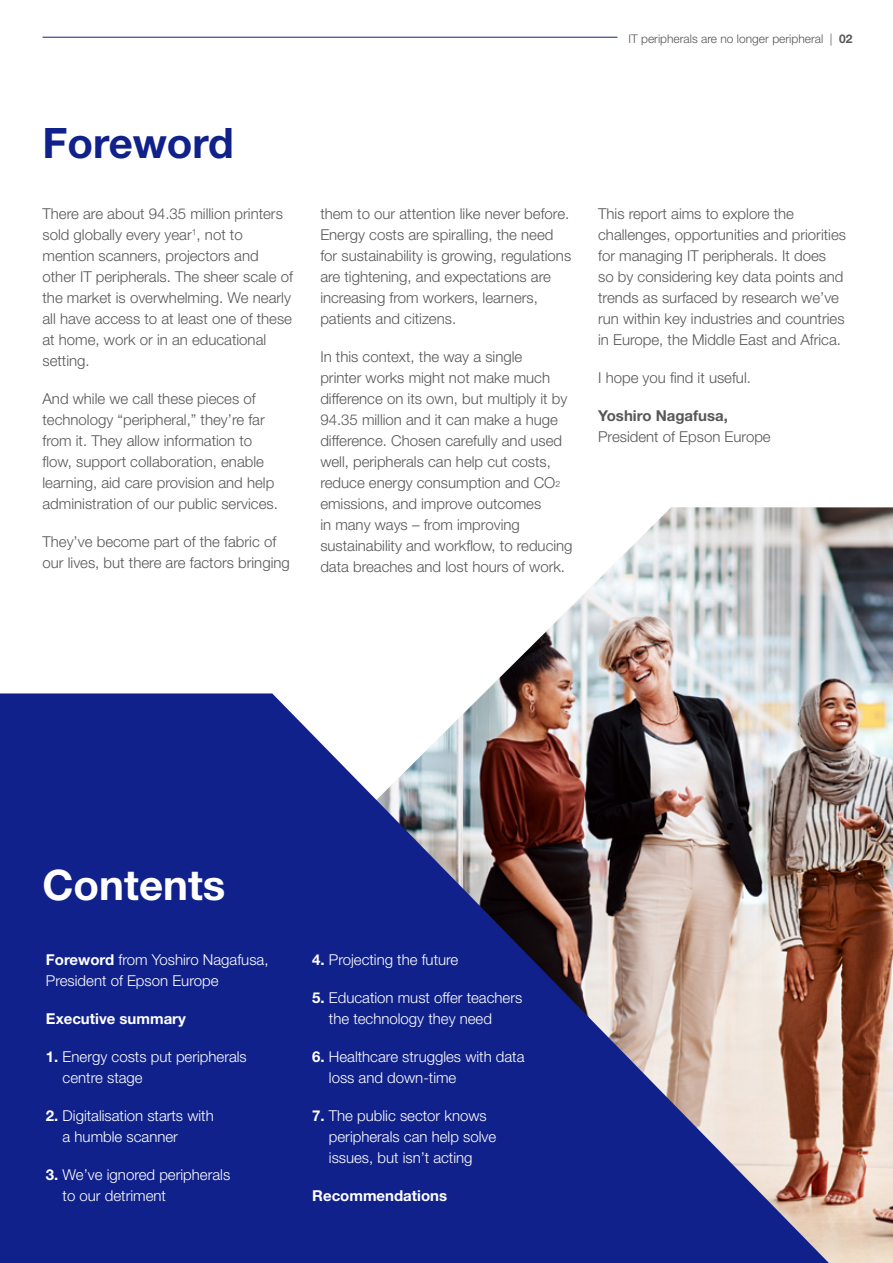
<style>
.page{position:relative;width:893px;height:1263px;background:#fff}
.page>*{position:absolute;margin:0;border:0;box-sizing:border-box;transform-origin:0 0}
.t1{font:700 42px "Helvetica Neue LT Std";color:#10218b}
.t2{font:700 42px "Helvetica Neue LT Std";color:#fff}
.t3{font:300 15px/21px "Helvetica Neue LT Std";color:#575756}
.t4{font:300 15px/21px "Helvetica Neue LT Std";color:#fff}
.t5{font:700 15px "Helvetica Neue LT Std";color:#fff}
.t6{font:300 12px "Helvetica Neue LT Std";color:#575756}
.s1{font-weight:700}
.s2{font-size:8.7px}
</style>
<div class="page">
<img style="left:484px;top:507px;width:409px;height:756px">
<svg style="left:0;top:693px;width:829px;height:570px;background:#42478b"></svg>
<hr style="left:43px;top:37px;width:574px;height:1px;background:#10218b">
<p class="t6" style="left:628px;top:31px;width:226px">IT peripherals are no longer peripheral | <span class="s1">02</span></p>
<p class="t1" style="left:43px;top:117px;width:193px">Foreword</p>
<p class="t3" style="left:43px;top:203px;width:252px">There are about 94.35 million printers sold globally every year<sup>1</sup>, not to mention scanners, projectors and other IT peripherals. The sheer scale of the market is overwhelming. We nearly all have access to at least one of these at home, work or in an educational setting.</p>
<p class="t3" style="left:43px;top:388px;width:237px">And while we call these pieces of technology “peripheral,” they’re far from it. They allow information to flow, support collaboration, enable learning, aid care provision and help administration of our public services.</p>
<p class="t3" style="left:43px;top:531px;width:249px">They’ve become part of the fabric of our lives, but there are factors bringing</p>
<p class="t3" style="left:320px;top:203px;width:252px">them to our attention like never before.<br>Energy costs are spiralling, the need for sustainability is growing, regulations are tightening, and expectations are increasing from workers, learners, patients and citizens.</p>
<p class="t3" style="left:320px;top:346px;width:254px">In this context, the way a single<br>printer works might not make much difference on its own, but multiply it by 94.35 million and it can make a huge difference. Chosen carefully and used well, peripherals can help cut costs, reduce energy consumption and CO<span class="s2">2 </span>emissions, and improve outcomes<br>in many ways – from improving sustainability and workflow, to reducing data breaches and lost hours of work.</p>
<p class="t3" style="left:598px;top:203px;width:249px">This report aims to explore the challenges, opportunities and priorities for managing IT peripherals. It does<br>so by considering key data points and trends as surfaced by research we’ve run within key industries and countries in Europe, the Middle East and Africa.</p>
<p class="t3" style="left:598px;top:367px;width:154px">I hope you find it useful.</p>
<p class="t3" style="left:598px;top:405px;width:174px"><span class="s1">Yoshiro Nagafusa,<br></span>President of Epson Europe</p>
<p class="t2" style="left:43px;top:859px;width:184px">Contents</p>
<p class="t4" style="left:46px;top:949px;width:224px"><span class="s1">Foreword</span> from Yoshiro Nagafusa,<br>President of Epson Europe</p>
<p class="t5" style="left:46px;top:1009px;width:141px">Executive summary</p>
<p class="t4" style="left:63px;top:1046px;width:186px;text-indent:-17px"><span class="s1">1.</span> Energy costs put peripherals centre stage</p>
<p class="t4" style="left:63px;top:1105px;width:153px;text-indent:-17px"><span class="s1">2.</span> Digitalisation starts with a humble scanner</p>
<p class="t4" style="left:63px;top:1164px;width:169px;text-indent:-17px"><span class="s1">3.</span> We’ve ignored peripherals to our detriment</p>
<p class="t4" style="left:312px;top:949px;width:148px"><span class="s1">4.</span> Projecting the future</p>
<p class="t4" style="left:329px;top:987px;width:195px;text-indent:-17px"><span class="s1">5.</span> Education must offer teachers the technology they need</p>
<p class="t4" style="left:329px;top:1046px;width:197px;text-indent:-17px"><span class="s1">6.</span> Healthcare struggles with data loss and down-time</p>
<p class="t4" style="left:329px;top:1105px;width:169px;text-indent:-17px"><span class="s1">7.</span> The public sector knows peripherals can help solve issues, but isn’t acting</p>
<p class="t5" style="left:312px;top:1186px;width:136px">Recommendations</p>
</div>
